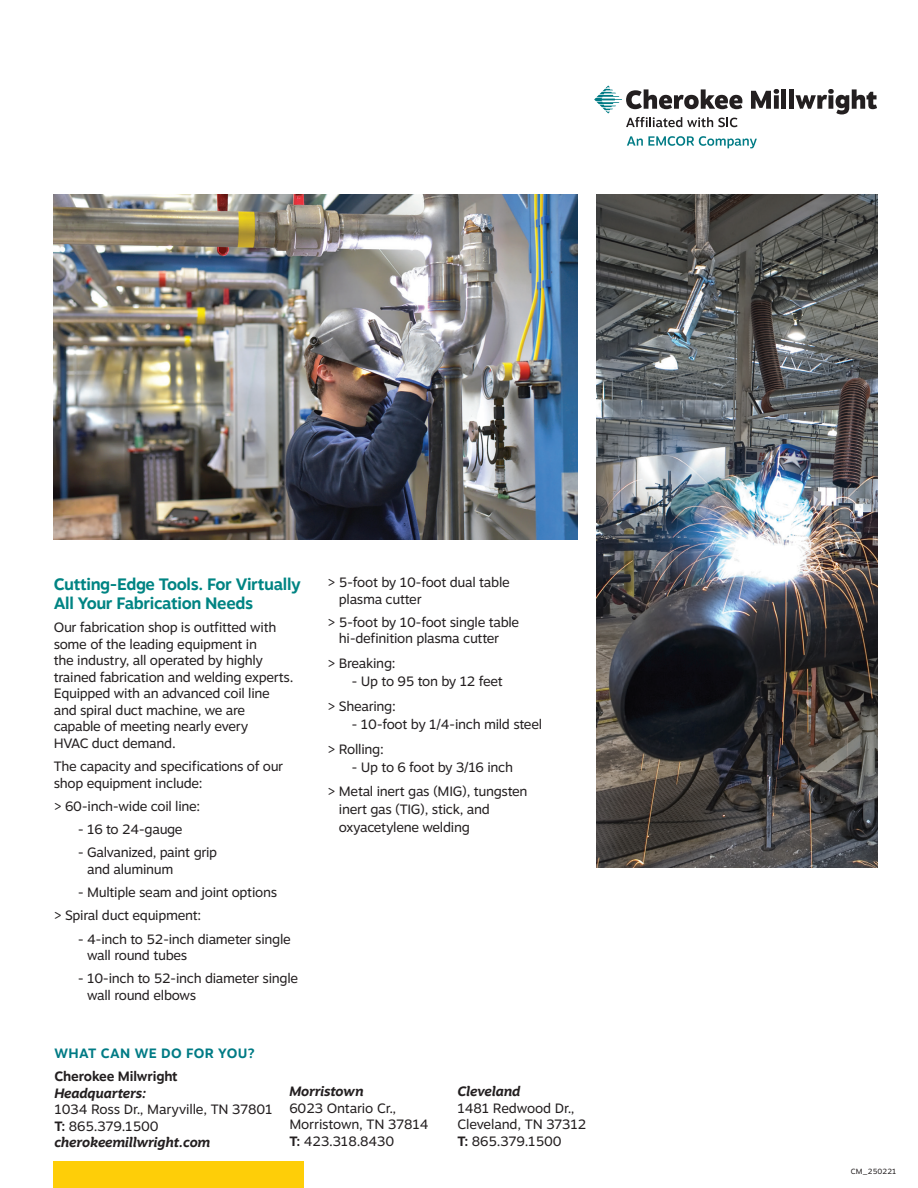
<style>
.page{position:relative;width:918px;height:1188px;background:#fff}
.page>*{position:absolute;margin:0;border:0;box-sizing:border-box;transform-origin:0 0}
.t1{font:700 16.5px/19.5px "Motiva Sans";letter-spacing:-.02em;color:#008483}
.t2{font:13.5px/16.5px "Motiva Sans";letter-spacing:-.02em;color:#231f20}
.t3{font:italic 700 13.5px "Motiva Sans";letter-spacing:-.01em;color:#231f20}
.t4{font:700 13.5px "Motiva Sans";letter-spacing:.03em;color:#007b85}
.t5{font:700 13.5px "Motiva Sans";letter-spacing:-.01em;color:#231f20}
.t6{font:7.5px "Motiva Sans";letter-spacing:.01em;color:#231f20}
.s1{font-weight:700}
.s2{font-weight:700;font-style:italic}
</style>
<div class="page">
<div style="left:54px;top:1161px;width:250px;height:27px;background:#fece08"></div>
<svg style="left:751px;top:89px;width:28px;height:20px"></svg>
<div style="left:781px;top:89px;width:5px;height:20px;background:#231f20"></div>
<div style="left:789px;top:89px;width:5px;height:20px;background:#231f20"></div>
<svg style="left:795px;top:89px;width:82px;height:25px"></svg>
<svg style="left:594px;top:86px;width:148px;height:41px"></svg>
<svg style="left:627px;top:136px;width:130px;height:12px"></svg>
<img style="left:54px;top:194px;width:524px;height:346px">
<img style="left:596px;top:194px;width:282px;height:673px">
<p class="t1" style="left:54px;top:574px;width:249px">Cutting-Edge Tools. For Virtually<br>All Your Fabrication Needs</p>
<p class="t2" style="left:54px;top:619px;width:241px">Our fabrication shop is outfitted with some of the leading equipment in<br>the industry, all operated by highly trained fabrication and welding experts.<br>Equipped with an advanced coil line and spiral duct machine, we are capable of meeting nearly every<br>HVAC duct demand.</p>
<p class="t2" style="left:54px;top:758px;width:231px">The capacity and specifications of our shop equipment include:</p>
<p class="t2" style="left:54px;top:797px;width:148px">&gt; 60-inch-wide coil line:</p>
<p class="t2" style="left:78px;top:821px;width:106px">- 16 to 24-gauge</p>
<p class="t2" style="left:87px;top:844px;width:132px;text-indent:-9px">- Galvanized, paint grip and aluminum</p>
<p class="t2" style="left:54px;top:880px;width:225px;line-height:23.2px;text-indent:24px">- Multiple seam and joint options &gt; Spiral duct equipment:</p>
<p class="t2" style="left:87px;top:930px;width:205px;text-indent:-9px">- 4-inch to 52-inch diameter single wall round tubes</p>
<p class="t2" style="left:87px;top:970px;width:212px;text-indent:-9px">- 10-inch to 52-inch diameter single wall round elbows</p>
<p class="t2" style="left:339px;top:574px;width:172px;text-indent:-11px">&gt; 5-foot by 10-foot dual table plasma cutter</p>
<p class="t2" style="left:339px;top:614px;width:182px;text-indent:-11px">&gt; 5-foot by 10-foot single table hi‑definition plasma cutter</p>
<p class="t2" style="left:327px;top:655px;width:70px">&gt; Breaking:</p>
<p class="t2" style="left:327px;top:669px;width:177px;line-height:24.8px;text-indent:24px">- Up to 95 ton by 12 feet &gt; Shearing:</p>
<p class="t2" style="left:327px;top:712px;width:216px;line-height:24.8px;text-indent:24px">- 10-foot by 1/4-inch mild steel &gt; Rolling:</p>
<p class="t2" style="left:327px;top:754px;width:202px;line-height:24.8px;text-indent:24px">- Up to 6 foot by 3/16 inch<br>&gt; Metal inert gas (MIG), tungsten</p>
<p class="t2" style="left:339px;top:800px;width:152px;line-height:18px">inert gas (TIG), stick, and oxyacetylene welding</p>
<p class="t4" style="left:55px;top:1043px;width:202px">WHAT CAN WE DO FOR YOU?</p>
<p class="t5" style="left:54px;top:1067px;width:125px">Cherokee Milwright</p>
<p class="t3" style="left:54px;top:1083px;width:93px">Headquarters:</p>
<p class="t2" style="left:54px;top:1101px;width:220px">1034 Ross Dr., Maryville, TN 37801<br><span class="s1">T:</span> 865.379.1500 <span class="s2">cherokeemillwright.com</span></p>
<p class="t3" style="left:289px;top:1082px;width:76px">Morristown</p>
<p class="t2" style="left:289px;top:1100px;width:141px">6023 Ontario Cr.,<br>Morristown, TN 37814<br><span class="s1">T:</span> 423.318.8430</p>
<p class="t3" style="left:457px;top:1082px;width:65px">Cleveland</p>
<p class="t2" style="left:457px;top:1100px;width:130px">1481 Redwood Dr.,<br>Cleveland, TN 37312<br><span class="s1">T:</span> 865.379.1500</p>
<p class="t6" style="left:851px;top:1166px;width:47px">CM_250221</p>
</div>
